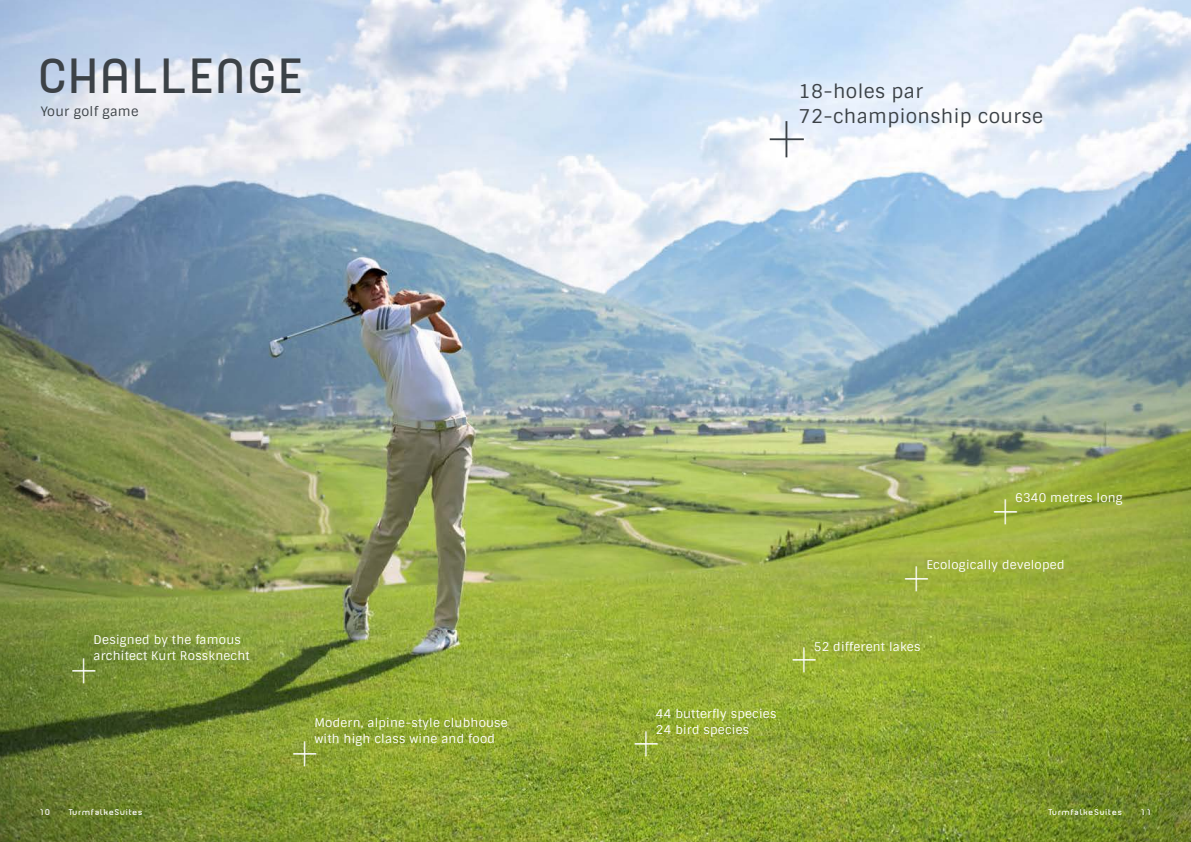
<style>
.page{position:relative;width:1191px;height:842px;background:#fff}
.page>*{position:absolute;margin:0;border:0;box-sizing:border-box;transform-origin:0 0}
.t1{font:100 70px "Roboto";color:#3c4247}
.t2{font:47px "Planet Estyle";letter-spacing:.1em;color:#3c4247}
.t3{font:100 47px "Roboto";color:#fff}
.t4{font:19px/25px "Sintony";letter-spacing:.02em;color:#3c4247}
.t5{font:13px "Sintony";letter-spacing:.02em;color:#3c4247}
.t6{font:12px/16px "Sintony";letter-spacing:.02em;color:#fff}
.t7{font:8px "Planet Estyle";letter-spacing:.15em;color:#fff}
</style>
<div class="page">
<img style="left:0;top:0;width:629px;height:842px">
<img style="left:629px;top:0;width:562px;height:736px">
<img style="left:629px;top:736px;width:562px;height:106px">
<h2 class="t2" style="left:41px;top:45px;width:264px">CHALLENGE</h2>
<p class="t5" style="left:41px;top:103px;width:99px">Your golf game</p>
<h3 class="t4" style="left:798px;top:79px;width:246px">18-holes par<br>72-championship course</h3>
<h1 class="t1" style="left:767px;top:89px;width:41px">+</h1>
<p class="t6" style="left:94px;top:632px;width:158px">Designed by the famous architect Kurt Rossknecht</p>
<h2 class="t3" style="left:71px;top:637px;width:28px">+</h2>
<p class="t6" style="left:314px;top:715px;width:195px">Modern, alpine-style clubhouse with high class wine and food</p>
<h2 class="t3" style="left:292px;top:720px;width:28px">+</h2>
<p class="t6" style="left:1015px;top:490px;width:109px">6340 metres long</p>
<h2 class="t3" style="left:992px;top:479px;width:28px">+</h2>
<p class="t6" style="left:926px;top:557px;width:140px">Ecologically developed</p>
<h2 class="t3" style="left:903px;top:546px;width:28px">+</h2>
<p class="t6" style="left:656px;top:706px;width:122px">44 butterfly species<br>24 bird species</p>
<h2 class="t3" style="left:633px;top:711px;width:28px">+</h2>
<p class="t6" style="left:814px;top:638px;width:108px">52 different lakes</p>
<h2 class="t3" style="left:791px;top:627px;width:28px">+</h2>
<p class="t7" style="left:40px;top:807px;width:12px">10</p>
<p class="t7" style="left:69px;top:807px;width:75px">TurmfalkeSuites</p>
<p class="t7" style="left:1048px;top:807px;width:75px">TurmfalkeSuites</p>
<p class="t7" style="left:1140px;top:807px;width:12px">11</p>
</div>
